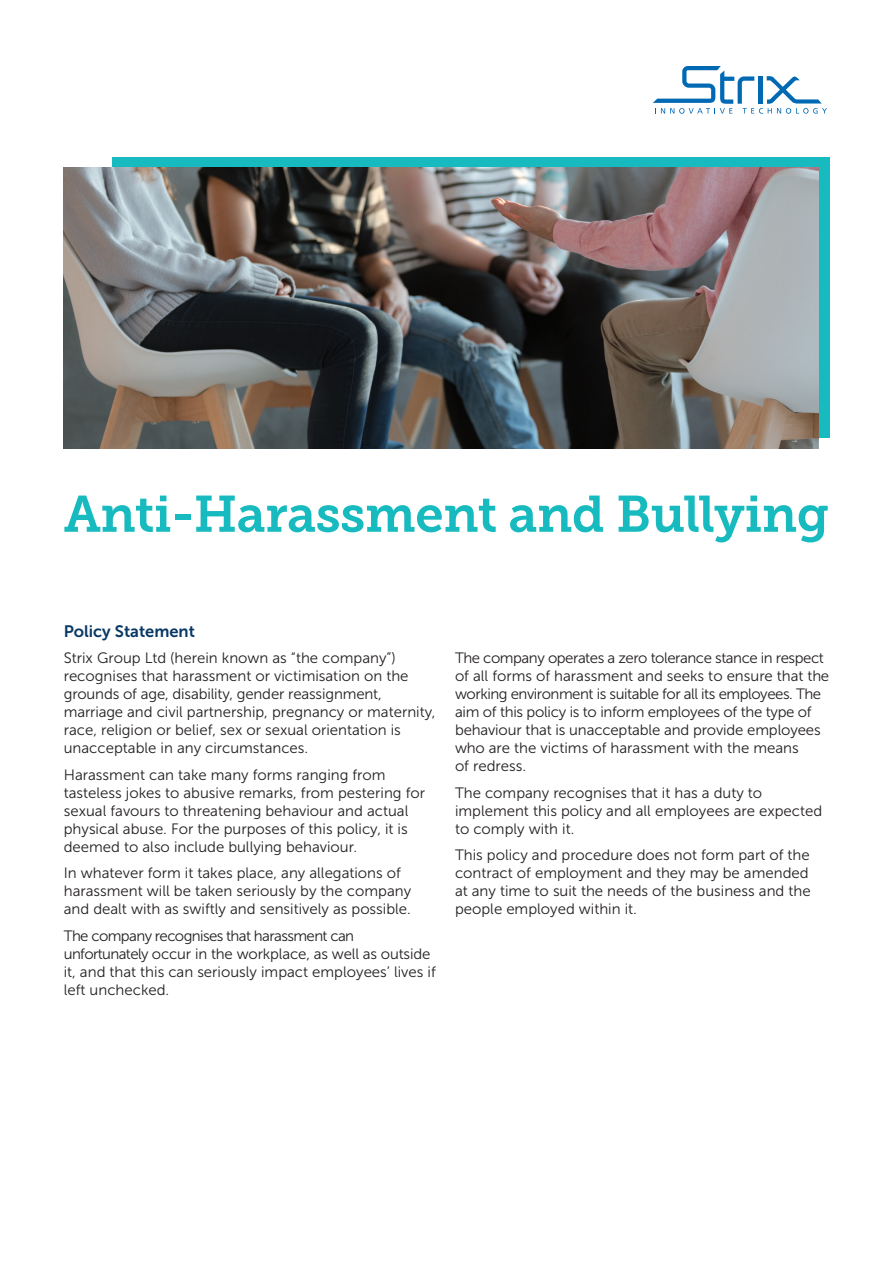
<style>
.page{position:relative;width:893px;height:1263px;background:#fff}
.page>*{position:absolute;margin:0;border:0;box-sizing:border-box;transform-origin:0 0}
.Page_Title{font:51px "Museo Slab 700";letter-spacing:-.01em;color:#17babe}
.Subhead1{font:16.5px "Museo Sans 700";color:#083865}
.Body_Text{font:15px/18px "Museo Sans 300";color:#231f20}
.Body_Text-2{font:15px/18px "Museo Sans 300";letter-spacing:-.02em;color:#231f20}
</style>
<div class="page">
<svg style="left:653px;top:66px;width:174px;height:48px"></svg>
<div style="left:112px;top:157px;width:717px;height:281px;background:#17babe"></div>
<img style="left:64px;top:168px;width:754px;height:281px">
<p class="Page_Title" style="left:64px;top:485px;width:767px">Anti-Harassment and Bullying</p>
<p class="Subhead1" style="left:64px;top:622px;width:133px">Policy Statement</p>
<p class="Body_Text" style="left:64px;top:649px;width:373px">Strix Group Ltd (herein known as “the company”) recognises that harassment or victimisation on the grounds of age, disability, gender reassignment, marriage and civil partnership, pregnancy or maternity, race, religion or belief, sex or sexual orientation is unacceptable in any circumstances.</p>
<p class="Body_Text" style="left:64px;top:766px;width:363px">Harassment can take many forms ranging from tasteless jokes to abusive remarks, from pestering for sexual favours to threatening behaviour and actual physical abuse. For the purposes of this policy, it is deemed to also include bullying behaviour.</p>
<p class="Body_Text" style="left:64px;top:864px;width:349px">In whatever form it takes place, any allegations of harassment will be taken seriously by the company and dealt with as swiftly and sensitively as possible.</p>
<p class="Body_Text" style="left:64px;top:927px;width:373px">The company recognises that harassment can unfortunately occur in the workplace, as well as outside it, and that this can seriously impact employees’ lives if left unchecked.</p>
<p class="Body_Text-2" style="left:455px;top:649px;width:376px">The company operates a zero tolerance stance in respect of all forms of harassment and seeks to ensure that the working environment is suitable for all its employees. The aim of this policy is to inform employees of the type of behaviour that is unacceptable and provide employees who are the victims of harassment with the means<br>of redress.</p>
<p class="Body_Text" style="left:455px;top:784px;width:369px">The company recognises that it has a duty to implement this policy and all employees are expected to comply with it.</p>
<p class="Body_Text" style="left:455px;top:846px;width:357px">This policy and procedure does not form part of the contract of employment and they may be amended at any time to suit the needs of the business and the people employed within it.</p>
</div>
